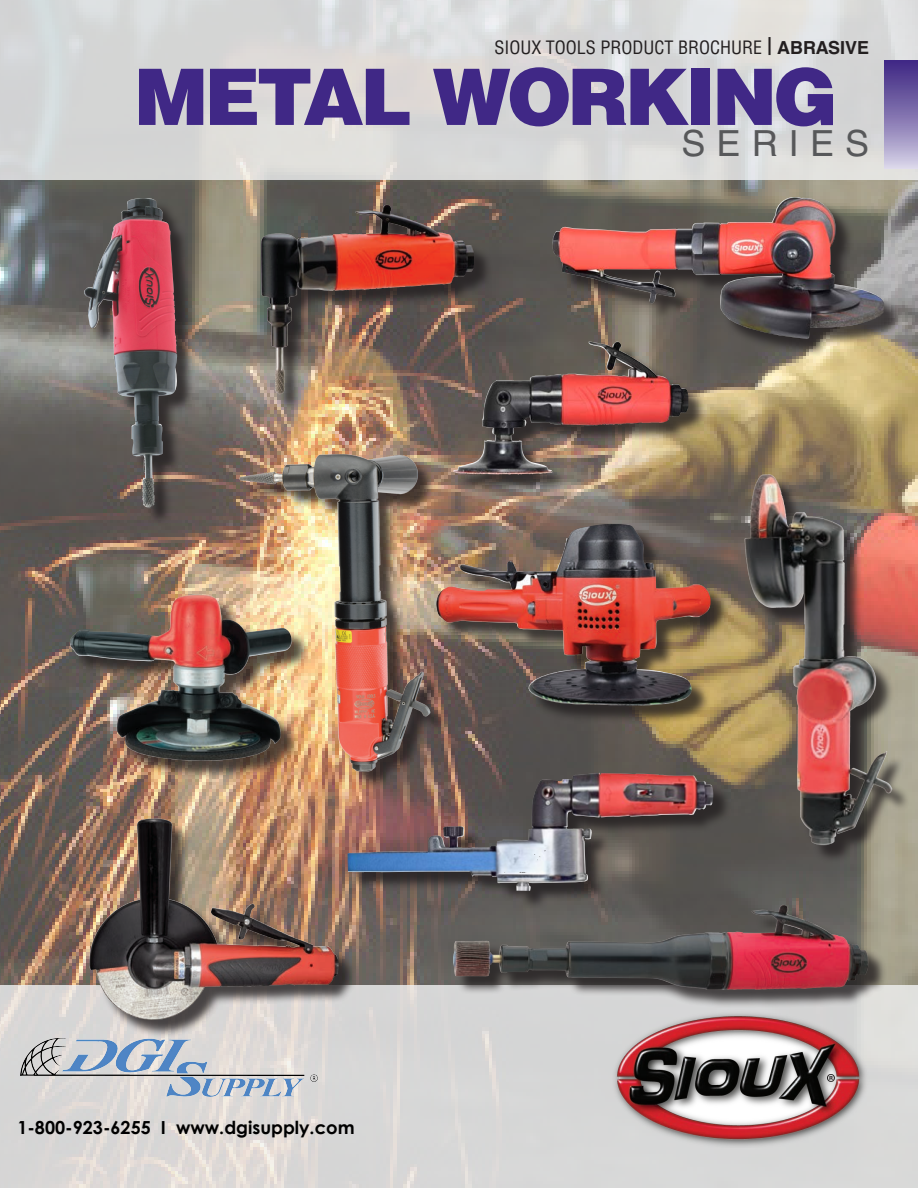
<style>
.page{position:relative;width:918px;height:1188px;background:#fff}
.page>*{position:absolute;margin:0;border:0;box-sizing:border-box;transform-origin:0 0}
.t1{font:900 78px "Helvetica LT Std";letter-spacing:-.05em;color:#402886}
.t2{font:36px "Helvetica LT Std";letter-spacing:.31em;color:#57585a}
.t3{font:condensed 18px "Helvetica LT Std";color:#231f20}
.t4{font:700 18px "Century Gothic";color:#000}
.s1{font-weight:700;font-stretch:normal}
</style>
<div class="page">
<img style="left:0;top:180px;width:917px;height:805px">
<svg style="left:0;top:0;width:918px;height:180px;background:#d9d9d9"></svg>
<div style="left:0;top:985px;width:918px;height:203px;background:linear-gradient(to right,#ddd9d6,#d6d8d8)"></div>
<div style="left:884px;top:61px;width:34px;height:108px;background:linear-gradient(to bottom,#392180,#d2cde4)"></div>
<img style="left:612px;top:1010px;width:257px;height:138px">
<div style="left:87px;top:201px;width:108px;height:325px;background:#231f20;opacity:.8"></div>
<img style="left:84px;top:198px;width:96px;height:311px">
<div style="left:456px;top:907px;width:431px;height:101px;background:#231f20;opacity:.8"></div>
<img style="left:453px;top:909px;width:325px;height:78px">
<div style="left:243px;top:457px;width:205px;height:332px;background:#231f20;opacity:.8"></div>
<img style="left:234px;top:446px;width:201px;height:330px">
<div style="left:263px;top:207px;width:230px;height:205px;background:#231f20;opacity:.8"></div>
<img style="left:261px;top:208px;width:121px;height:185px">
<div style="left:747px;top:477px;width:163px;height:386px;background:#231f20;opacity:.8"></div>
<img style="left:739px;top:469px;width:155px;height:380px">
<div style="left:555px;top:200px;width:348px;height:157px;background:#231f20;opacity:.8"></div>
<img style="left:552px;top:197px;width:332px;height:142px">
<div style="left:350px;top:776px;width:382px;height:134px;background:#231f20;opacity:.8"></div>
<img style="left:348px;top:773px;width:251px;height:118px">
<div style="left:92px;top:821px;width:265px;height:217px;background:#231f20;opacity:.8"></div>
<img style="left:89px;top:819px;width:250px;height:187px">
<div style="left:439px;top:526px;width:290px;height:199px;background:#231f20;opacity:.8"></div>
<img style="left:436px;top:524px;width:275px;height:182px">
<div style="left:456px;top:344px;width:251px;height:149px;background:#231f20;opacity:.8"></div>
<img style="left:453px;top:342px;width:235px;height:132px">
<div style="left:73px;top:597px;width:237px;height:183px;background:#231f20;opacity:.75"></div>
<img style="left:69px;top:595px;width:212px;height:166px">
<img style="left:0;top:1006px;width:350px;height:127px">
<p class="t3" style="left:494px;top:36px;width:376px">SIOUX TOOLS PRODUCT BROCHURE <sup>|</sup> <span class="s1">ABRASIVE</span></p>
<h1 class="t1" style="left:134px;top:46px;width:705px">METAL WORKING</h1>
<h2 class="t2" style="left:681px;top:122px;width:189px">SERIES</h2>
<p class="t4" style="left:17px;top:1114px;width:339px">1-800-923-6255 I www.dgisupply.com</p>
</div>
